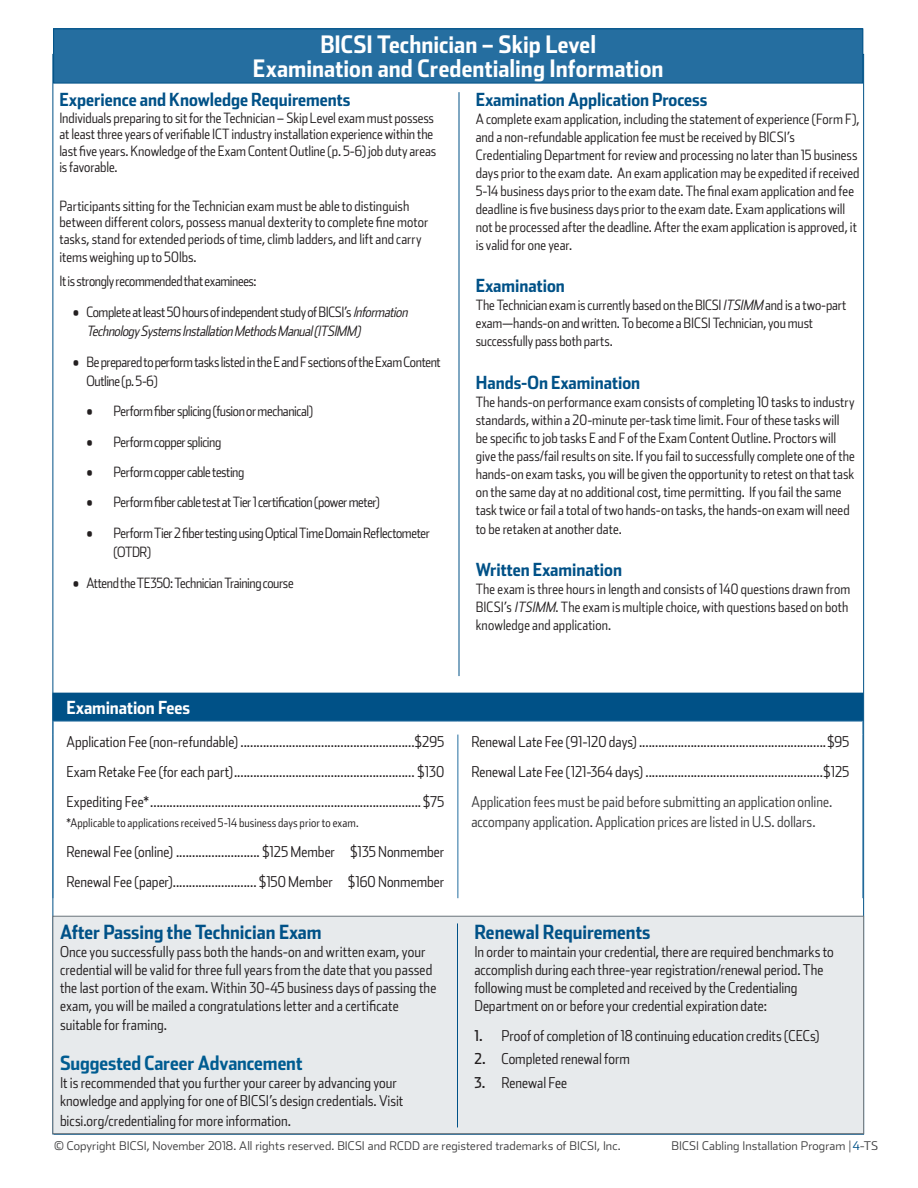
<style>
.page{position:relative;width:918px;height:1188px;background:#fff}
.page>*{position:absolute;margin:0;border:0;box-sizing:border-box;transform-origin:0 0}
.Top_Header{font:700 24px/24px "Stainless Cond";color:#fff;text-align:center}
.t1{font:700 19.5px "Stainless Cond";color:#005187}
.Body_Paragraph_02{font:700 19.5px "Stainless Cond";letter-spacing:-.005em;color:#005c91}
.t2{font:700 18px "Stainless Cond";color:#005187}
.Body_Paragraph_02-2{font:700 18px "Stainless Cond";letter-spacing:-.005em;color:#fff}
.Body_Paragraph_02-3{font:300 15px/18.1px "Stainless Cond";color:#231f20}
.fees{font:300 15px "Stainless Cond";color:#231f20}
.fees-2{font:300 15px/19.5px "Stainless Cond";color:#3e3e3f}
.Body_Paragraph_02-4{font:300 14.25px/18px "Stainless Cond";color:#231f20}
.Body_Paragraph_02-5{font:300 14.25px/19.5px "Stainless Cond";letter-spacing:-.025em;color:#231f20}
.Body_Paragraph_02-6{font:300 14.25px "Stainless Cond";letter-spacing:-.03em;color:#231f20}
.t3{font:italic 300 14.25px/19.5px "Stainless Cond";color:#231f20}
.Fill_in_Box{font:300 12px "Stainless";letter-spacing:.005em;color:#3e3e3f}
.fees-3{font:300 12px "Stainless Cond";letter-spacing:.005em;color:#231f20}
.s1{font-weight:400;font-style:normal}
.s2{font-style:normal}
.s3{font-weight:400}
.s4{font-style:italic}
.s5{font-family:"Stainless Cond";color:#005187}
.s6{font-family:"Stainless Cond"}
</style>
<div class="page">
<hr style="left:54px;top:1134px;width:810px;height:1px;background:#005187">
<div style="left:54px;top:29px;width:809px;height:54px;background:#256ea0"></div>
<div style="left:53px;top:28px;width:810px;height:55px;border:1px solid #005187"></div>
<hr style="left:459px;top:92px;width:1px;height:584px;background:#005187">
<div style="left:53px;top:916px;width:811px;height:218px;background:#e7eaec"></div>
<div style="left:52px;top:916px;width:812px;height:218px;border:1px solid #6a747b"></div>
<hr style="left:457px;top:923px;width:1px;height:204px;background:#005187">
<div style="left:53px;top:693px;width:810px;height:28px;background:#005187"></div>
<hr style="left:52px;top:693px;width:406px;height:1px;background:#005187">
<svg style="left:52px;top:694px;width:1px;height:41px"></svg>
<hr style="left:52px;top:721px;width:406px;height:1px;background:#256ea0">
<hr style="left:458px;top:721px;width:405px;height:1px;background:#256ea0">
<svg style="left:862px;top:720px;width:1px;height:15px"></svg>
<hr style="left:52px;top:735px;width:1px;height:163px;background:#256ea0">
<hr style="left:458px;top:735px;width:1px;height:163px;background:#256ea0">
<hr style="left:862px;top:735px;width:1px;height:163px;background:#256ea0">
<p class="Top_Header" style="left:253px;top:32px;width:412px">BICSI Technician – Skip Level<br>Examination and Credentialing Information</p>
<p class="t2" style="left:59px;top:89px;width:293px">Experience and Knowledge Requirements</p>
<p class="Body_Paragraph_02-4" style="left:59px;top:109px;width:378px;line-height:16.5px">Individuals preparing to sit for the Technician – Skip Level exam must possess at least three years of verifiable ICT industry installation experience within the last five years. Knowledge of the Exam Content Outline (p. 5-6) job duty areas is favorable.</p>
<p class="Body_Paragraph_02-4" style="left:59px;top:197px;width:370px;line-height:16.5px">Participants sitting for the Technician exam must be able to distinguish between different colors, possess manual dexterity to complete fine motor tasks, stand for extended periods of time, climb ladders, and lift and carry</p>
<p class="Body_Paragraph_02-4" style="left:59px;top:247px;width:139px">items weighing up to 50lbs.</p>
<p class="Body_Paragraph_02-6" style="left:59px;top:273px;width:199px">It is strongly recommended that examinees:</p>
<p class="t3" style="left:86px;top:302px;width:326px;text-indent:-14px"><span class="s1">•</span> <span class="s2">Complete at least 50 hours of independent study of BICSI’s</span> Information<br>TechnologySystemsInstallationMethodsManual(ITSIMM)</p>
<p class="Body_Paragraph_02-5" style="left:86px;top:352px;width:356px;text-indent:-14px"><span class="s3">•</span> Be prepared to perform tasks listed in the E and F sections of the Exam Content<br>Outline (p. 5-6)</p>
<p class="Body_Paragraph_02-6" style="left:86px;top:403px;width:228px"><span class="s3">•</span> Perform fiber splicing (fusion or mechanical)</p>
<p class="Body_Paragraph_02-6" style="left:86px;top:433px;width:136px"><span class="s3">•</span> Perform copper splicing</p>
<p class="Body_Paragraph_02-5" style="left:86px;top:462px;width:160px"><span class="s3">•</span> Perform copper cable testing</p>
<p class="Body_Paragraph_02-5" style="left:86px;top:492px;width:295px"><span class="s3">•</span> Perform fiber cable test at Tier 1 certification (power meter)</p>
<p class="Body_Paragraph_02-5" style="left:113px;top:523px;width:318px;text-indent:-27px"><span class="s3">•</span> Perform Tier 2 fiber testing using Optical Time Domain Reflectometer (OTDR)</p>
<p class="Body_Paragraph_02-6" style="left:73px;top:575px;width:222px"><span class="s3">•</span> Attend the TE350: TechnicianTraining course</p>
<p class="Body_Paragraph_02-2" style="left:66px;top:697px;width:125px">Examination Fees</p>
<p class="fees" style="left:66px;top:733px;width:379px">Application Fee (non-refundable) ......................................................$295</p>
<p class="fees" style="left:66px;top:763px;width:380px">Exam Retake Fee (for each part)........................................................ $130</p>
<p class="fees" style="left:66px;top:793px;width:380px">Expediting Fee*....................................................................................$75</p>
<p class="fees-3" style="left:66px;top:816px;width:294px">*Applicable to applications received 5-14 business days prior to exam.</p>
<p class="fees" style="left:66px;top:843px;width:380px">Renewal Fee (online) .......................... $125 Member $135 Nonmember</p>
<p class="fees" style="left:66px;top:873px;width:380px">Renewal Fee (paper).......................... $150 Member $160 Nonmember</p>
<p class="t1" style="left:60px;top:920px;width:263px">After Passing the Technician Exam</p>
<p class="Body_Paragraph_02-3" style="left:60px;top:942px;width:378px">Once you successfully pass both the hands-on and written exam, your credential will be valid for three full years from the date that you passed the last portion of the exam. Within 30-45 business days of passing the exam, you will be mailed a congratulations letter and a certificate suitable for framing.</p>
<p class="Body_Paragraph_02" style="left:60px;top:1051px;width:244px">Suggested Career Advancement</p>
<p class="Body_Paragraph_02-3" style="left:60px;top:1073px;width:345px">It is recommended that you further your career by advancing your knowledge and applying for one of BICSI’s design credentials. Visit</p>
<p class="Body_Paragraph_02-3" style="left:60px;top:1111px;width:233px">bicsi.org/credentialing for more information.</p>
<p class="t2" style="left:476px;top:89px;width:233px">Examination Application Process</p>
<p class="Body_Paragraph_02-4" style="left:476px;top:110px;width:385px">A complete exam application, including the statement of experience (Form F), and a non-refundable application fee must be received by BICSI’s Credentialing Department for review and processing no later than 15 business days prior to the exam date. An exam application may be expedited if received 5-14 business days prior to the exam date. The final exam application and fee deadline is five business days prior to the exam date. Exam applications will not be processed after the deadline. After the exam application is approved, it is valid for one year.</p>
<p class="t2" style="left:476px;top:275px;width:91px">Examination</p>
<p class="Body_Paragraph_02-4" style="left:476px;top:296px;width:372px">The Technician exam is currently based on the BICSI <span class="s4">ITSIMM</span> and is a two-part exam—hands-on and written. To become a BICSI Technician, you must successfully pass both parts.</p>
<p class="t2" style="left:476px;top:371px;width:166px">Hands-On Examination</p>
<p class="Body_Paragraph_02-4" style="left:476px;top:392px;width:381px">The hands-on performance exam consists of completing 10 tasks to industry standards, within a 20-minute per-task time limit. Four of these tasks will be specific to job tasks E and F of the Exam Content Outline. Proctors will give the pass/fail results on site. If you fail to successfully complete one of the hands-on exam tasks, you will be given the opportunity to retest on that task on the same day at no additional cost, time permitting. If you fail the same task twice or fail a total of two hands-on tasks, the hands-on exam will need to be retaken at another date.</p>
<p class="t2" style="left:476px;top:559px;width:148px">Written Examination</p>
<p class="Body_Paragraph_02-4" style="left:476px;top:580px;width:376px">The exam is three hours in length and consists of 140 questions drawn from<br>BICSI’s <span class="s4">ITSIMM</span>. The exam is multiple choice, with questions based on both knowledge and application.</p>
<p class="fees" style="left:471px;top:733px;width:379px">Renewal Late Fee (91-120 days) ..........................................................$95</p>
<p class="fees" style="left:471px;top:763px;width:380px">Renewal Late Fee (121-364 days) .......................................................$125</p>
<p class="fees-2" style="left:471px;top:792px;width:362px">Application fees must be paid before submitting an application online. accompany application. Application prices are listed in U.S. dollars.</p>
<p class="t1" style="left:474px;top:920px;width:177px">Renewal Requirements</p>
<p class="Body_Paragraph_02-3" style="left:474px;top:942px;width:361px">In order to maintain your credential, there are required benchmarks to accomplish during each three-year registration/renewal period. The following must be completed and received by the Credentialing Department on or before your credential expiration date:</p>
<p class="Body_Paragraph_02-3" style="left:474px;top:1026px;width:346px"><span class="s3">1.</span> Proof of completion of 18 continuing education credits (CECs)</p>
<p class="Body_Paragraph_02-3" style="left:474px;top:1050px;width:157px"><span class="s3">2.</span> Completed renewal form</p>
<p class="Body_Paragraph_02-3" style="left:474px;top:1073px;width:94px"><span class="s3">3.</span> Renewal Fee</p>
<p class="Fill_in_Box" style="left:54px;top:1138px;width:568px">© Copyright BICSI, November 2018. All rights reserved. BICSI and RCDD are registered trademarks of BICSI, Inc.</p>
<p class="Fill_in_Box" style="left:672px;top:1138px;width:208px">BICSI Cabling Installation Program |<span class="s5">4</span><span class="s6">-TS</span></p>
</div>
